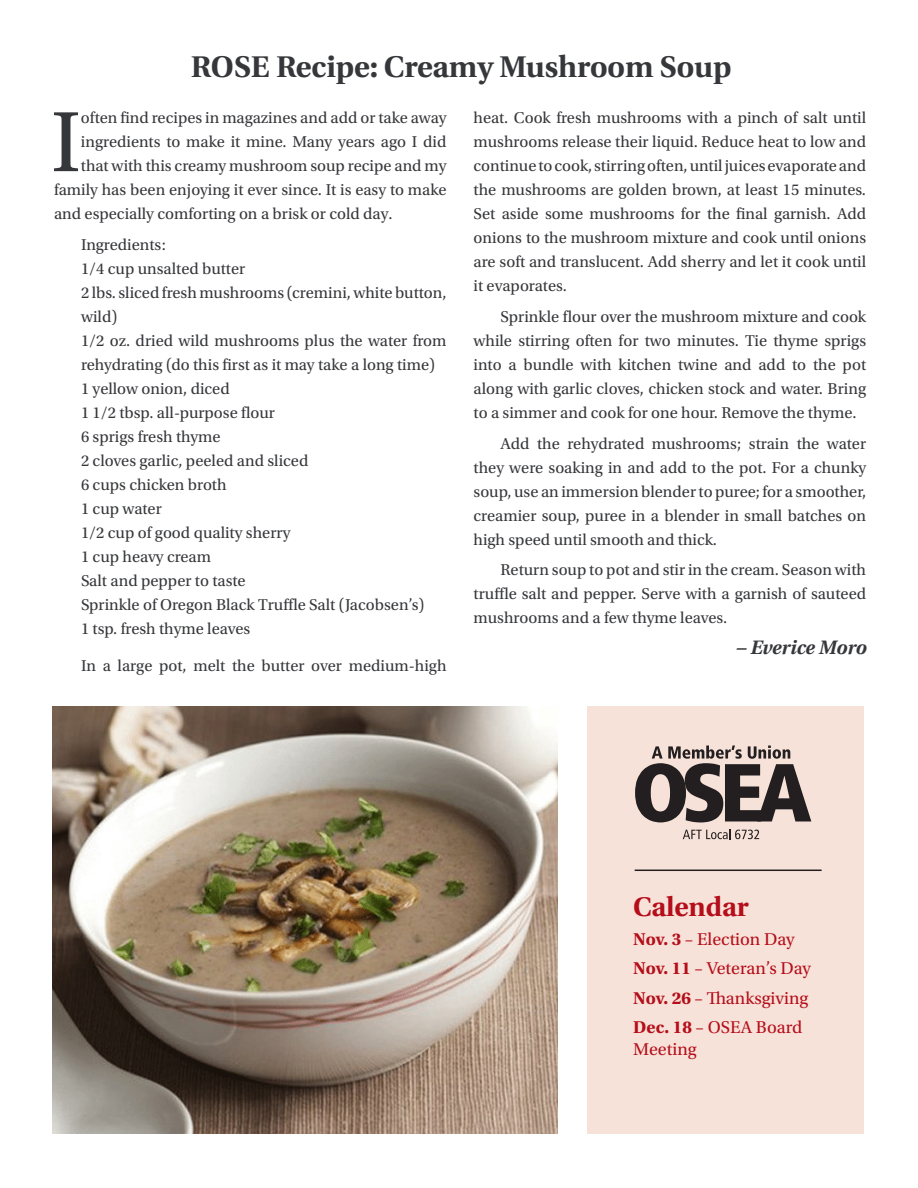
<style>
.page{position:relative;width:918px;height:1188px;background:#fff}
.page>*{position:absolute;margin:0;border:0;box-sizing:border-box;transform-origin:0 0}
.t1{font:90px "Utopia Std";color:#36373a}
.t2{font:700 30px "Utopia";color:#36373a}
.t3{font:700 27px "Utopia";color:#b50e1a}
.t4{font:italic 700 19.5px "Utopia";color:#36373a}
.t5{font:18px/22.5px "Utopia Std";color:#b50e1a}
.t6{font:16.5px/24px "Utopia Std";color:#36373a;text-align:justify}
.s1{font-weight:700}
</style>
<div class="page">
<div style="left:587px;top:706px;width:277px;height:428px;background:#f7e2d9"></div>
<hr style="left:635px;top:870px;width:187px;height:1px;background:#231f20">
<svg style="left:683px;top:829px;width:76px;height:10px"></svg>
<svg style="left:635px;top:746px;width:176px;height:76px"></svg>
<img style="left:53px;top:706px;width:504px;height:428px">
<p class="t2" style="left:191px;top:49px;width:542px">ROSE Recipe: Creamy Mushroom Soup</p>
<p class="t1" style="left:51px;top:93px;width:31px">I</p>
<p class="t6" style="left:81px;top:106px;width:367px">often find recipes in magazines and add or take away</p>
<p class="t6" style="left:81px;top:130px;width:367px">ingredients to make it mine. Many years ago I did</p>
<p class="t6" style="left:81px;top:154px;width:367px">that with this creamy mushroom soup recipe and my</p>
<p class="t6" style="left:54px;top:178px;width:394px">family has been enjoying it ever since. It is easy to make</p>
<p class="t6" style="left:54px;top:202px;width:340px">and especially comforting on a brisk or cold day.</p>
<p class="t6" style="left:81px;top:233px;width:86px">Ingredients:</p>
<p class="t6" style="left:81px;top:257px;width:166px">1/4 cup unsalted butter</p>
<p class="t6" style="left:81px;top:281px;width:367px">2 lbs. sliced fresh mushrooms (cremini, white button, wild)</p>
<p class="t6" style="left:81px;top:329px;width:367px">1/2 oz. dried wild mushrooms plus the water from rehydrating (do this first as it may take a long time)</p>
<p class="t6" style="left:81px;top:377px;width:150px">1 yellow onion, diced</p>
<p class="t6" style="left:81px;top:401px;width:196px">1 1/2 tbsp. all-purpose flour</p>
<p class="t6" style="left:81px;top:425px;width:141px">6 sprigs fresh thyme</p>
<p class="t6" style="left:81px;top:449px;width:229px">2 cloves garlic, peeled and sliced</p>
<p class="t6" style="left:81px;top:473px;width:147px">6 cups chicken broth</p>
<p class="t6" style="left:81px;top:497px;width:82px">1 cup water</p>
<p class="t6" style="left:81px;top:521px;width:211px">1/2 cup of good quality sherry</p>
<p class="t6" style="left:81px;top:545px;width:132px">1 cup heavy cream</p>
<p class="t6" style="left:81px;top:569px;width:166px">Salt and pepper to taste</p>
<p class="t6" style="left:81px;top:593px;width:345px">Sprinkle of Oregon Black Truffle Salt (Jacobsen’s)</p>
<p class="t6" style="left:81px;top:617px;width:171px">1 tsp. fresh thyme leaves</p>
<p class="t6" style="left:81px;top:654px;width:367px">In a large pot, melt the butter over medium-high</p>
<p class="t6" style="left:474px;top:106px;width:394px">heat. Cook fresh mushrooms with a pinch of salt until mushrooms release their liquid. Reduce heat to low and continue to cook, stirring often, until juices evaporate and the mushrooms are golden brown, at least 15 minutes.<br>Set aside some mushrooms for the final garnish. Add onions to the mushroom mixture and cook until onions are soft and translucent. Add sherry and let it cook until it evaporates.</p>
<p class="t6" style="left:474px;top:305px;width:394px;text-indent:27px">Sprinkle flour over the mushroom mixture and cook while stirring often for two minutes. Tie thyme sprigs into a bundle with kitchen twine and add to the pot along with garlic cloves, chicken stock and water. Bring to a simmer and cook for one hour. Remove the thyme.</p>
<p class="t6" style="left:474px;top:432px;width:394px;text-indent:27px">Add the rehydrated mushrooms; strain the water they were soaking in and add to the pot. For a chunky soup, use an immersion blender to puree; for a smoother, creamier soup, puree in a blender in small batches on high speed until smooth and thick.</p>
<p class="t6" style="left:474px;top:558px;width:394px;text-indent:27px">Return soup to pot and stir in the cream. Season with truffle salt and pepper. Serve with a garnish of sauteed mushrooms and a few thyme leaves.</p>
<p class="t4" style="left:736px;top:636px;width:132px">– Everice Moro</p>
<p class="t3" style="left:633px;top:891px;width:117px">Calendar</p>
<p class="t5" style="left:633px;top:928px;width:163px"><span class="s1">Nov. 3</span> – Election Day</p>
<p class="t5" style="left:633px;top:958px;width:179px"><span class="s1">Nov. 11</span> – Veteran’s Day</p>
<p class="t5" style="left:633px;top:987px;width:177px"><span class="s1">Nov. 26</span> – Thanksgiving</p>
<p class="t5" style="left:633px;top:1016px;width:171px"><span class="s1">Dec. 18</span> – OSEA Board<br>Meeting</p>
</div>
